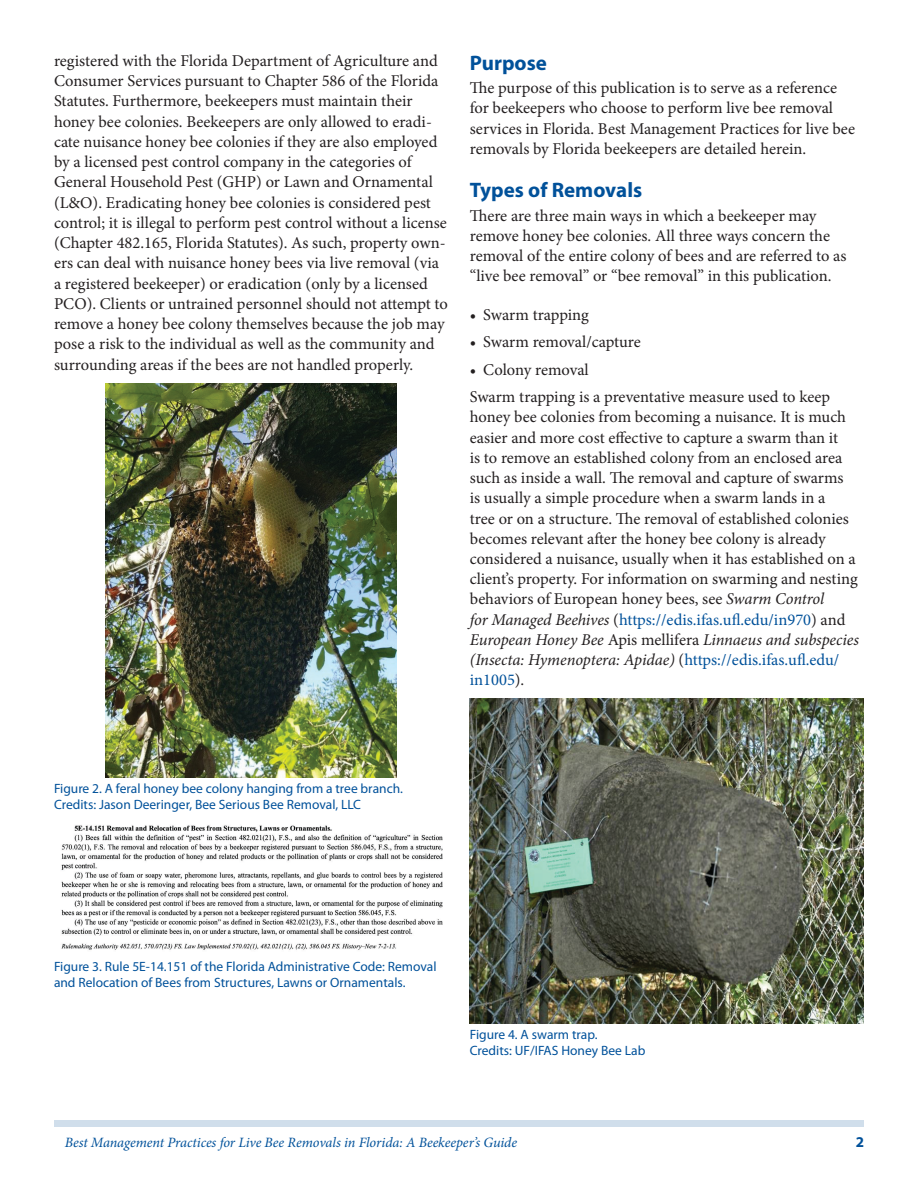
<style>
.page{position:relative;width:918px;height:1188px;background:#fff}
.page>*{position:absolute;margin:0;border:0;box-sizing:border-box;transform-origin:0 0}
.SectionHeading1{font:700 21px "Myriad Pro";color:#01519a}
.Paragraph{font:16.5px/20.2px "Minion Pro";color:#231f20}
.t1{font:700 15px "Myriad Pro";color:#01519a}
.RunningTitleItalics{font:italic 14.25px "Minion Pro";letter-spacing:-.005em;color:#01519a}
.t2{font:13.5px/16.5px "Myriad Pro";color:#01519a}
.s1{font-style:italic}
.s2{color:#01519a}
</style>
<div class="page">
<div style="left:54px;top:1120px;width:810px;height:7px;background:#d0deeb"></div>
<img style="left:106px;top:383px;width:290px;height:394px">
<img style="left:61px;top:825px;width:382px;height:125px">
<img style="left:470px;top:699px;width:394px;height:324px">
<p class="Paragraph" style="left:54px;top:51px;width:395px">registered with the Florida Department of Agriculture and Consumer Services pursuant to Chapter 586 of the Florida Statutes. Furthermore, beekeepers must maintain their honey bee colonies. Beekeepers are only allowed to eradi&shy;cate nuisance honey bee colonies if they are also employed by a licensed pest control company in the categories of General Household Pest (GHP) or Lawn and Ornamental (L&amp;O). Eradicating honey bee colonies is considered pest control; it is illegal to perform pest control without a license (Chapter 482.165, Florida Statutes). As such, property own&shy;ers can deal with nuisance honey bees via live removal (via a registered beekeeper) or eradication (only by a licensed PCO). Clients or untrained personnel should not attempt to remove a honey bee colony themselves because the job may pose a risk to the individual as well as the community and surrounding areas if the bees are not handled properly.</p>
<p class="SectionHeading1" style="left:470px;top:49px;width:79px">Purpose</p>
<p class="Paragraph" style="left:470px;top:78px;width:387px">The purpose of this publication is to serve as a reference for beekeepers who choose to perform live bee removal services in Florida. Best Management Practices for live bee removals by Florida beekeepers are detailed herein.</p>
<p class="SectionHeading1" style="left:470px;top:176px;width:174px">Types of Removals</p>
<p class="Paragraph" style="left:470px;top:205px;width:378px">There are three main ways in which a beekeeper may remove honey bee colonies. All three ways concern the removal of the entire colony of bees and are referred to as “live bee removal” or “bee removal” in this publication.</p>
<p class="Paragraph" style="left:470px;top:304px;width:121px">• Swarm trapping</p>
<p class="Paragraph" style="left:470px;top:332px;width:173px">• Swarm removal/capture</p>
<p class="Paragraph" style="left:470px;top:359px;width:121px">• Colony removal</p>
<p class="Paragraph" style="left:470px;top:387px;width:391px">Swarm trapping is a preventative measure used to keep honey bee colonies from becoming a nuisance. It is much easier and more cost effective to capture a swarm than it<br>is to remove an established colony from an enclosed area such as inside a wall. The removal and capture of swarms<br>is usually a simple procedure when a swarm lands in a<br>tree or on a structure. The removal of established colonies becomes relevant after the honey bee colony is already considered a nuisance, usually when it has established on a client’s property. For information on swarming and nesting behaviors of European honey bees, see <span class="s1">Swarm Control<br>for Managed Beehives</span> (<span class="s2">https://edis.ifas.ufl.edu/in970</span>) and <span class="s1">European Honey Bee</span> Apis mellifera <span class="s1">Linnaeus and subspecies (Insecta: Hymenoptera: Apidae)</span> (<span class="s2">https://edis.ifas.ufl.edu/ in1005</span>).</p>
<p class="t2" style="left:54px;top:780px;width:351px">Figure 2. A feral honey bee colony hanging from a tree branch.<br>Credits: Jason Deeringer, Bee Serious Bee Removal, LLC</p>
<p class="t2" style="left:54px;top:958px;width:384px">Figure 3. Rule 5E-14.151 of the Florida Administrative Code: Removal and Relocation of Bees from Structures, Lawns or Ornamentals.</p>
<p class="t2" style="left:470px;top:1026px;width:177px">Figure 4. A swarm trap.<br>Credits: UF/IFAS Honey Bee Lab</p>
<p class="RunningTitleItalics" style="left:65px;top:1133px;width:454px">Best Management Practices for Live Bee Removals in Florida: A Beekeeper’s Guide</p>
<p class="t1" style="left:856px;top:1133px;width:10px">2</p>
</div>
